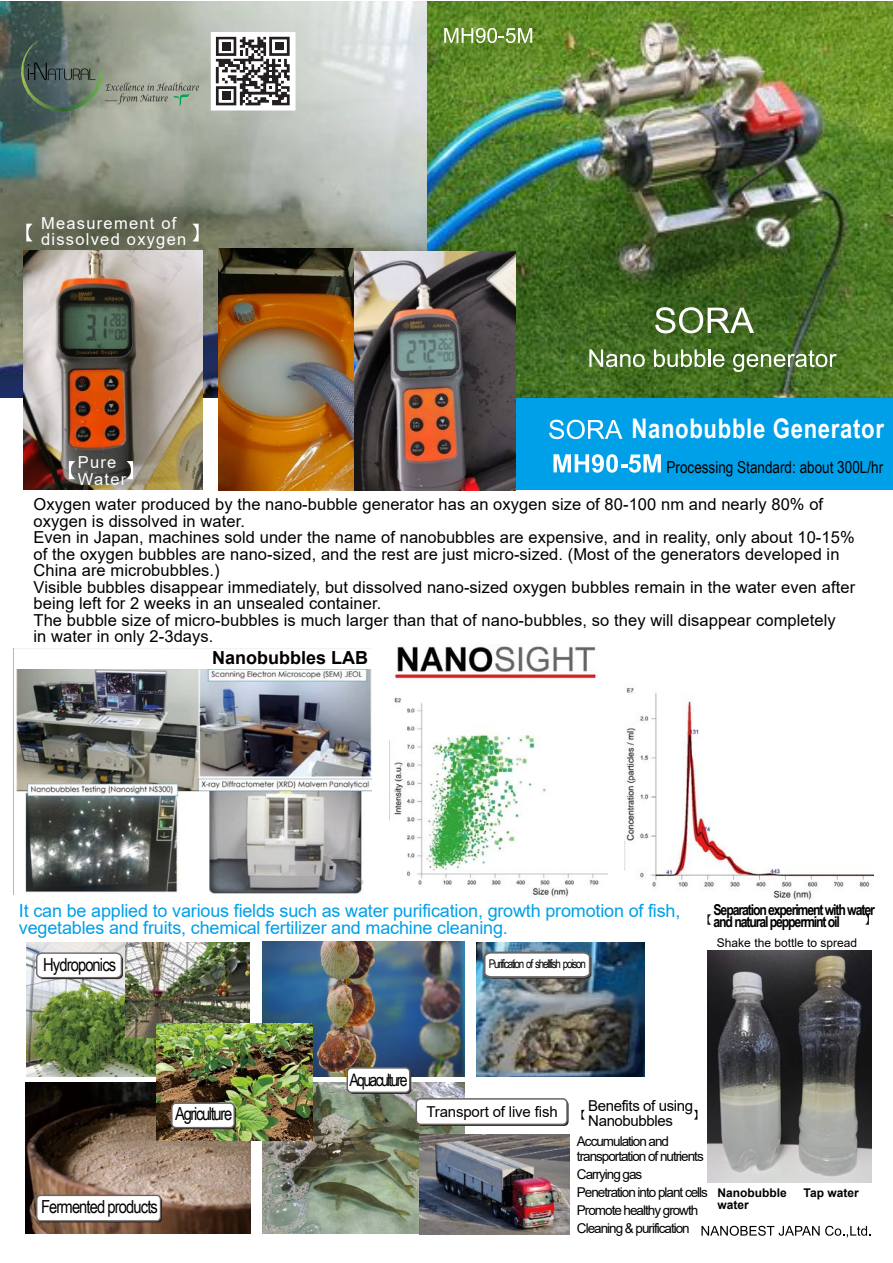
<style>
.page{position:relative;width:893px;height:1263px;background:#fff}
.page>*{position:absolute;margin:0;border:0;box-sizing:border-box;transform-origin:0 0}
.t1{font:700 27px "Arial Narrow";letter-spacing:.025em;color:#fff}
.t2{font:18px/16.5px "Arial";letter-spacing:-.01em;color:#00a0e9}
.t3{font:18px "Arial Narrow";letter-spacing:-.05em;color:#000}
.t4{font:700 18px "Arial";color:#000}
.t5{font:18px "Arial Narrow";letter-spacing:-.075em;color:#000}
.t6{font:17.25px "Arial Narrow";letter-spacing:-.1em;color:#000}
.t7{font:16.5px/16.5px "Arial";letter-spacing:.005em;color:#000}
.t8{font:16.5px/16.5px "Arial";letter-spacing:.075em;color:#fff}
.t9{font:16.5px "Arial Narrow";color:#000}
.t10{font:700 15px/12px "Arial Narrow";letter-spacing:-.075em;color:#000}
.t11{font:15px/15px "Arial";letter-spacing:-.025em;color:#000}
.t12{font:13.5px/18px "Arial";letter-spacing:-.075em;color:#000}
.t13{font:12px "Arial Narrow";letter-spacing:-.1em;color:#000}
.t14{font:700 12px/12px "Arial";color:#000}
.t15{font:12px "Arial";color:#000}
</style>
<div class="page">
<img style="left:26px;top:1083px;width:225px;height:150px">
<img style="left:263px;top:1082px;width:202px;height:152px">
<img style="left:262px;top:942px;width:202px;height:134px">
<img style="left:26px;top:942px;width:131px;height:134px">
<img style="left:126px;top:942px;width:124px;height:95px">
<img style="left:157px;top:1023px;width:156px;height:117px">
<div style="left:508px;top:392px;width:385px;height:98px;background:#00a0e9"></div>
<img style="left:13px;top:648px;width:359px;height:247px">
<img style="left:390px;top:646px;width:217px;height:251px">
<img style="left:624px;top:687px;width:249px;height:213px">
<svg style="left:707px;top:914px;width:4px;height:11px"></svg>
<svg style="left:865px;top:914px;width:4px;height:11px"></svg>
<img style="left:426px;top:2px;width:467px;height:396px">
<img style="left:0;top:2px;width:426px;height:396px">
<svg style="left:549px;top:420px;width:73px;height:19px"></svg>
<svg style="left:655px;top:307px;width:99px;height:26px"></svg>
<svg style="left:553px;top:454px;width:108px;height:19px"></svg>
<svg style="left:444px;top:28px;width:88px;height:15px"></svg>
<img style="left:23px;top:251px;width:179px;height:239px">
<img style="left:708px;top:950px;width:163px;height:232px">
<img style="left:218px;top:249px;width:137px;height:242px">
<svg style="left:26px;top:224px;width:6px;height:17px"></svg>
<svg style="left:193px;top:224px;width:6px;height:17px"></svg>
<svg style="left:69px;top:461px;width:6px;height:18px"></svg>
<svg style="left:127px;top:461px;width:6px;height:18px"></svg>
<img style="left:355px;top:252px;width:160px;height:238px">
<img style="left:476px;top:943px;width:169px;height:134px">
<img style="left:420px;top:1134px;width:150px;height:100px">
<div style="left:418px;top:1100px;width:150px;height:26px;background:#231815;border-radius:4px"></div>
<svg style="left:38px;top:1197px;width:124px;height:25px"></svg>
<div style="left:349px;top:1069px;width:62px;height:25px;background:#29201c;border-radius:4px"></div>
<div style="left:173px;top:1105px;width:63px;height:24px;background:#231815;border-radius:4px"></div>
<div style="left:416px;top:1099px;width:151px;height:25px;background:#fff;border-radius:4px"></div>
<div style="left:416px;top:1098px;width:152px;height:27px;border:2px solid #666464;border-radius:4px"></div>
<div style="left:37px;top:1195px;width:123px;height:26px;background:#fff;border-radius:4px"></div>
<div style="left:36px;top:1195px;width:125px;height:26px;border:1px solid #666464;border-radius:4px"></div>
<div style="left:347px;top:1068px;width:63px;height:24px;background:#fff;border-radius:4px"></div>
<div style="left:346px;top:1067px;width:65px;height:26px;border:2px solid #666464;border-radius:4px"></div>
<svg style="left:483px;top:951px;width:109px;height:28px"></svg>
<svg style="left:35px;top:952px;width:88px;height:27px"></svg>
<div style="left:172px;top:1103px;width:62px;height:25px;background:#fff;border-radius:4px"></div>
<div style="left:171px;top:1102px;width:64px;height:26px;border:2px solid #666464;border-radius:4px"></div>
<svg style="left:581px;top:1110px;width:4px;height:9px"></svg>
<svg style="left:694px;top:1110px;width:3px;height:9px"></svg>
<svg style="left:701px;top:1226px;width:170px;height:11px"></svg>
<svg style="left:589px;top:349px;width:56px;height:18px"></svg>
<svg style="left:654px;top:349px;width:70px;height:18px"></svg>
<svg style="left:733px;top:350px;width:104px;height:22px"></svg>
<svg style="left:21px;top:32px;width:74px;height:80px;background:#56685e"></svg>
<svg style="left:105px;top:83px;width:94px;height:25px;background:#9aa192"></svg>
<svg style="left:211px;top:32px;width:85px;height:79px"></svg>
<div style="left:222px;top:42px;width:8px;height:8px;background:#231f20"></div>
<div style="left:275px;top:42px;width:9px;height:8px;background:#231f20"></div>
<div style="left:222px;top:92px;width:8px;height:8px;background:#231f20"></div>
<div style="left:15px;top:650px;width:357px;height:18px;background:#fff"></div>
<p class="t8" style="left:41px;top:215px;width:147px">Measurement of dissolved oxygen</p>
<h1 class="t1" style="left:631px;top:413px;width:254px">Nanobubble Generator</h1>
<p class="t9" style="left:666px;top:457px;width:218px">Processing Standard: about 300L/hr</p>
<p class="t8" style="left:78px;top:454px;width:50px">Pure<br>Water</p>
<p class="t7" style="left:34px;top:496px;width:823px">Oxygen water produced by the nano-bubble generator has an oxygen size of 80-100 nm and nearly 80% of oxygen is dissolved in water.<br>Even in Japan, machines sold under the name of nanobubbles are expensive, and in reality, only about 10-15% of the oxygen bubbles are nano-sized, and the rest are just micro-sized. (Most of the generators developed in China are microbubbles.)<br>Visible bubbles disappear immediately, but dissolved nano-sized oxygen bubbles remain in the water even after being left for 2 weeks in an unsealed container.<br>The bubble size of micro-bubbles is much larger than that of nano-bubbles, so they will disappear completely<br>in water in only 2-3days.</p>
<p class="t4" style="left:212px;top:648px;width:158px">Nanobubbles LAB</p>
<p class="t2" style="left:19px;top:903px;width:663px">It can be applied to various fields such as water purification, growth promotion of fish, vegetables and fruits, chemical fertilizer and machine cleaning.</p>
<p class="t3" style="left:43px;top:954px;width:75px">Hydroponics</p>
<p class="t13" style="left:489px;top:957px;width:99px">Purification of shellfish poison</p>
<p class="t10" style="left:713px;top:903px;width:163px">Separation experiment with water and natural peppermint oil</p>
<p class="t15" style="left:717px;top:936px;width:142px">Shake the bottle to spread</p>
<p class="t6" style="left:350px;top:1069px;width:60px">Aquaculture</p>
<p class="t5" style="left:175px;top:1103px;width:59px">Agriculture</p>
<p class="t3" style="left:41px;top:1196px;width:118px">Fermented products</p>
<p class="t11" style="left:426px;top:1104px;width:133px">Transport of live fish</p>
<p class="t11" style="left:588px;top:1098px;width:106px">Benefits of using<br>Nanobubbles</p>
<p class="t12" style="left:577px;top:1134px;width:128px;line-height:15px">Accumulation and transportation of nutrients</p>
<p class="t12" style="left:577px;top:1166px;width:132px">Carrying gas<br>Penetration into plant cells<br>Promote healthy growth<br>Cleaning &amp; purification</p>
<p class="t14" style="left:717px;top:1187px;width:71px">Nanobubble water</p>
<p class="t14" style="left:804px;top:1187px;width:57px">Tap water</p>
</div>
